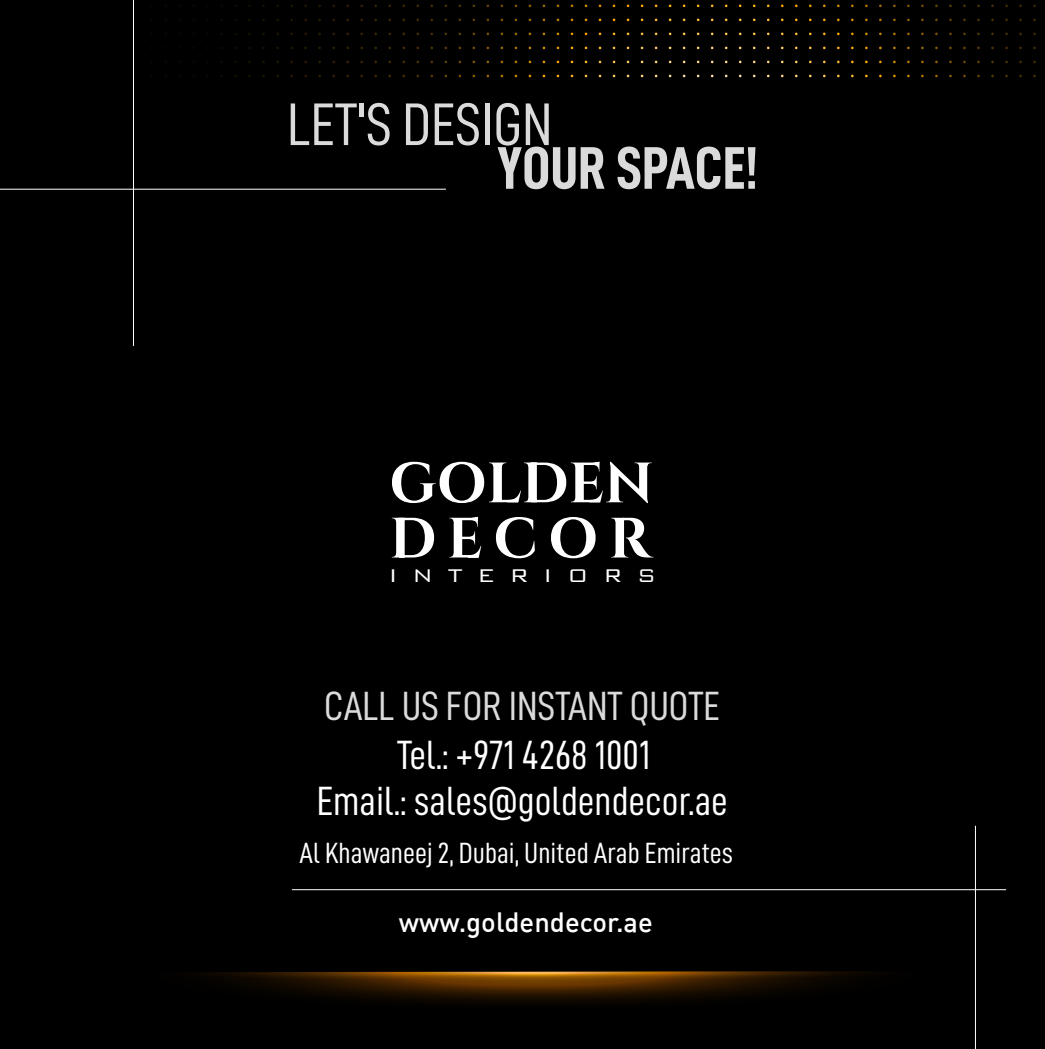
<style>
.page{position:relative;width:1045px;height:1049px;background:#fff}
.page>*{position:absolute;margin:0;border:0;box-sizing:border-box;transform-origin:0 0}
.t1{font:60.2px "D DIN Condensed";color:#dbdbdb}
.t2{font:60.2px "D DIN Condensed Bold";color:#dbdbdb}
.t3{font:40.95px "D DIN Condensed";color:#fff}
.t4{font:40.95px "D DIN Condensed";color:#dbdbdb}
.t5{font:29.22px "D DIN Condensed";color:#fff}
.t6{font:500 27.3px "DIN";color:#fff}
.t7{font:300 24.5px "Bank Gothic BT";letter-spacing:.615em;color:#fff}
</style>
<div class="page">
<div style="left:0;top:0;width:1045px;height:1048px;background:#000"></div>
<svg style="left:203px;top:971px;width:665px;height:32px"></svg>
<svg style="left:392px;top:461px;width:174px;height:42px"></svg>
<svg style="left:571px;top:461px;width:81px;height:42px"></svg>
<svg style="left:392px;top:517px;width:42px;height:40px"></svg>
<svg style="left:449px;top:516px;width:32px;height:41px"></svg>
<svg style="left:496px;top:517px;width:39px;height:41px"></svg>
<svg style="left:551px;top:517px;width:44px;height:41px"></svg>
<svg style="left:611px;top:517px;width:42px;height:40px"></svg>
<hr style="left:0;top:189px;width:446px;height:1px;background:#fff">
<hr style="left:133px;top:0;width:1px;height:346px;background:#fff">
<hr style="left:975px;top:825px;width:1px;height:223px;background:#fff">
<hr style="left:292px;top:889px;width:714px;height:1px;background:#fff">
<h1 class="t1" style="left:287px;top:91px;width:267px">LET'S DESIGN</h1>
<h1 class="t2" style="left:497px;top:135px;width:262px">YOUR SPACE!</h1>
<p class="t7" style="left:389px;top:561px;width:269px">INTERIORS</p>
<p class="t4" style="left:324px;top:683px;width:397px">CALL US FOR INSTANT QUOTE</p>
<p class="t3" style="left:397px;top:732px;width:255px">Tel.: +971 4268 1001</p>
<p class="t3" style="left:317px;top:778px;width:413px">Email.: sales@goldendecor.ae</p>
<p class="t5" style="left:300px;top:836px;width:435px">Al Khawaneej 2, Dubai, United Arab Emirates</p>
<p class="t6" style="left:399px;top:904px;width:255px">www.goldendecor.ae</p>
</div>
